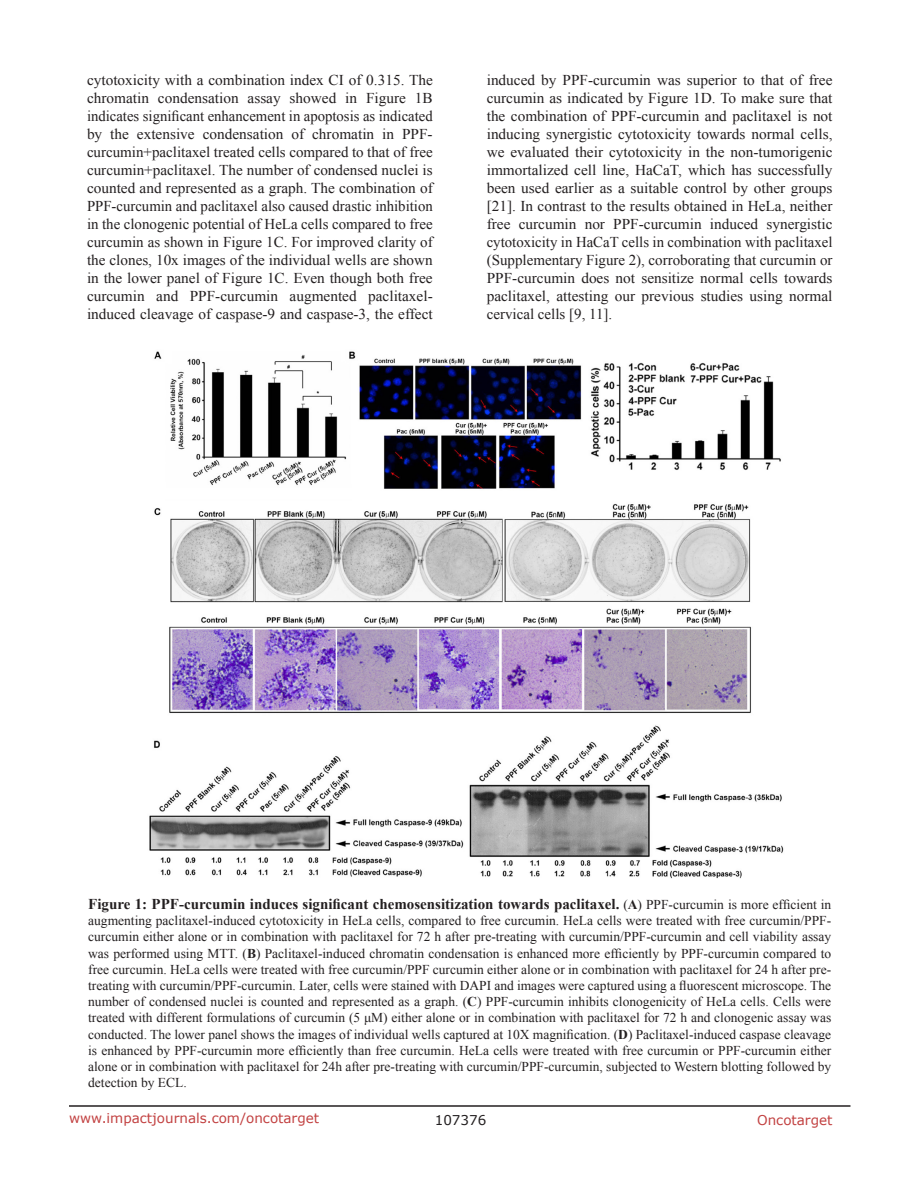
<style>
.page{position:relative;width:918px;height:1188px;background:#fff}
.page>*{position:absolute;margin:0;border:0;box-sizing:border-box;transform-origin:0 0}
.BodyText{font:15px/18px "Times New Roman";color:#231f20;text-align:justify}
.Figuretrx{font:700 15px "Times New Roman";color:#231f20}
.Figuretrx-2{font:13.5px/16.2px "Times New Roman";color:#231f20;text-align:justify}
.t1{font:13.5px "Verdana";color:#c24141}
.t2{font:13.5px "Verdana";color:#231f20}
.s1{font-weight:400;font-size:13.5px}
.s2{font-size:13.5px}
.s3{font-weight:700}
</style>
<div class="page">
<hr style="left:69px;top:1105px;width:781px;height:2px;background:#231f20">
<img style="left:149px;top:351px;width:635px;height:527px">
<p class="BodyText" style="left:87px;top:71px;width:347px">cytotoxicity with a combination index CI of 0.315. The chromatin condensation assay showed in Figure 1B indicates significant enhancement in apoptosis as indicated by the extensive condensation of chromatin in PPF&shy;curcumin+paclitaxel treated cells compared to that of free curcumin+paclitaxel. The number of condensed nuclei is counted and represented as a graph. The combination of PPF-curcumin and paclitaxel also caused drastic inhibition in the clonogenic potential of HeLa cells compared to free curcumin as shown in Figure 1C. For improved clarity of the clones, 10x images of the individual wells are shown in the lower panel of Figure 1C. Even though both free curcumin and PPF-curcumin augmented paclitaxel&shy;induced cleavage of caspase-9 and caspase-3, the effect</p>
<p class="BodyText" style="left:487px;top:71px;width:347px">induced by PPF-curcumin was superior to that of free curcumin as indicated by Figure 1D. To make sure that the combination of PPF-curcumin and paclitaxel is not inducing synergistic cytotoxicity towards normal cells, we evaluated their cytotoxicity in the non-tumorigenic immortalized cell line, HaCaT, which has successfully been used earlier as a suitable control by other groups [21]. In contrast to the results obtained in HeLa, neither free curcumin nor PPF-curcumin induced synergistic cytotoxicity in HaCaT cells in combination with paclitaxel (Supplementary Figure 2), corroborating that curcumin or PPF-curcumin does not sensitize normal cells towards paclitaxel, attesting our previous studies using normal cervical cells [9, 11].</p>
<p class="Figuretrx" style="left:88px;top:894px;width:745px">Figure 1: PPF-curcumin induces significant chemosensitization towards paclitaxel. <span class="s1">(</span><span class="s2">A</span><span class="s1">) PPF-curcumin is more efficient in</span></p>
<p class="Figuretrx-2" style="left:88px;top:912px;width:745px">augmenting paclitaxel-induced cytotoxicity in HeLa cells, compared to free curcumin. HeLa cells were treated with free curcumin/PPF&shy;curcumin either alone or in combination with paclitaxel for 72 h after pre-treating with curcumin/PPF-curcumin and cell viability assay was performed using MTT. (<span class="s3">B</span>) Paclitaxel-induced chromatin condensation is enhanced more efficiently by PPF-curcumin compared to free curcumin. HeLa cells were treated with free curcumin/PPF curcumin either alone or in combination with paclitaxel for 24 h after pre&shy;treating with curcumin/PPF-curcumin. Later, cells were stained with DAPI and images were captured using a fluorescent microscope. The number of condensed nuclei is counted and represented as a graph. (<span class="s3">C</span>) PPF-curcumin inhibits clonogenicity of HeLa cells. Cells were treated with different formulations of curcumin (5 μM) either alone or in combination with paclitaxel for 72 h and clonogenic assay was conducted. The lower panel shows the images of individual wells captured at 10X magnification. (<span class="s3">D</span>) Paclitaxel-induced caspase cleavage is enhanced by PPF-curcumin more efficiently than free curcumin. HeLa cells were treated with free curcumin or PPF-curcumin either alone or in combination with paclitaxel for 24h after pre-treating with curcumin/PPF-curcumin, subjected to Western blotting followed by detection by ECL.</p>
<p class="t1" style="left:69px;top:1109px;width:252px">www.impactjournals.com/oncotarget</p>
<p class="t2" style="left:435px;top:1111px;width:53px">107376</p>
<p class="t1" style="left:757px;top:1111px;width:77px">Oncotarget</p>
</div>
